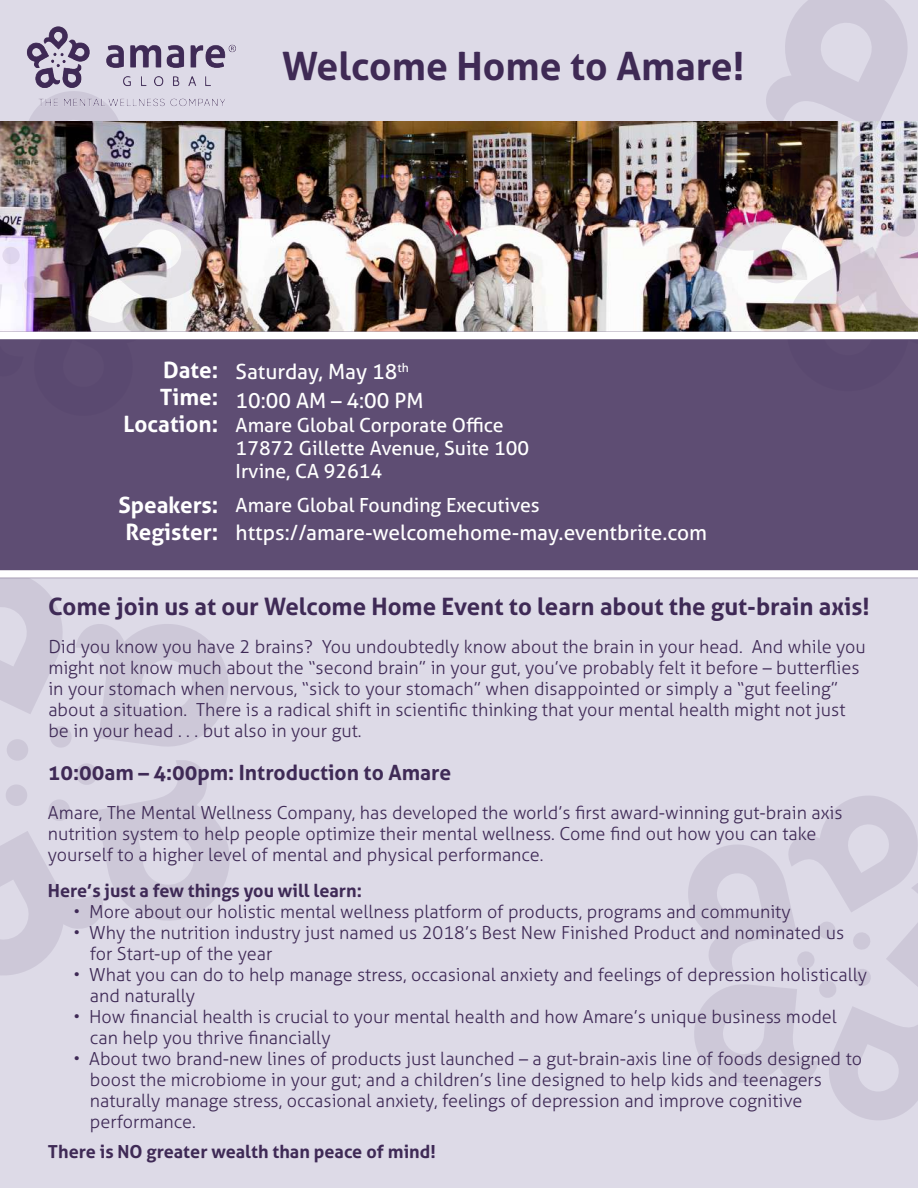
<style>
.page{position:relative;width:918px;height:1188px;background:#dddae7}
.page>*{position:absolute;margin:0;border:0;box-sizing:border-box;transform-origin:0 0}
.t1{font:700 39px "Aller";color:#3f2a55}
.t2{font:700 24px "Aller";color:#3f2a56}
.t3{font:700 22.5px/27px "Aller";color:#fff;text-align:right}
.t4{font:21px/29px "Aller";color:#fff}
.t5{font:700 21px "Aller";color:#3f2a56}
.t6{font:19.5px/23.4px "Aller";color:#fff}
.t7{font:300 18px/21px "Aller";color:#3f2a56}
.t8{font:700 18px "Aller";color:#3f2a56}
</style>
<div class="page">
<img style="left:210px;top:122px;width:474px;height:210px">
<div style="left:0;top:339px;width:918px;height:231px;background:#5e4d73"></div>
<img style="left:0;top:109px;width:210px;height:307px">
<svg style="left:688px;top:796px;width:230px;height:324px"></svg>
<svg style="left:0;top:578px;width:230px;height:397px"></svg>
<img style="left:684px;top:0;width:234px;height:391px">
<div style="left:0;top:332px;width:918px;height:7px;background:#fff"></div>
<div style="left:0;top:570px;width:918px;height:8px;background:#fff"></div>
<img style="left:27px;top:26px;width:209px;height:83px">
<h1 class="t1" style="left:282px;top:42px;width:464px">Welcome Home to Amare!</h1>
<p class="t3" style="left:123px;top:356px;width:96px">Date:<br>Time:<br>Location:</p>
<p class="t3" style="left:118px;top:491px;width:101px;text-align:center">Speakers:<br>Register:</p>
<p class="t4" style="left:236px;top:357px;width:189px">Saturday, May 18<sup>th<br></sup>10:00 AM – 4:00 PM</p>
<p class="t6" style="left:236px;top:413px;width:295px">Amare Global Corporate Office<br>17872 Gillette Avenue, Suite 100<br>Irvine, CA 92614</p>
<p class="t6" style="left:236px;top:493px;width:306px">Amare Global Founding Executives</p>
<p class="t4" style="left:236px;top:518px;width:473px">https://amare-welcomehome-may.eventbrite.com</p>
<h2 class="t2" style="left:48px;top:591px;width:823px">Come join us at our Welcome Home Event to learn about the gut-brain axis!</h2>
<p class="t7" style="left:48px;top:636px;width:819px">Did you know you have 2 brains? You undoubtedly know about the brain in your head. And while you might not know much about the “second brain” in your gut, you’ve probably felt it before – butterflies in your stomach when nervous, “sick to your stomach” when disappointed or simply a “gut feeling” about a situation. There is a radical shift in scientific thinking that your mental health might not just be in your head . . . but also in your gut.</p>
<p class="t5" style="left:48px;top:760px;width:405px">10:00am – 4:00pm: Introduction to Amare</p>
<p class="t7" style="left:48px;top:802px;width:796px">Amare, The Mental Wellness Company, has developed the world’s first award-winning gut-brain axis nutrition system to help people optimize their mental wellness. Come find out how you can take yourself to a higher level of mental and physical performance.</p>
<p class="t8" style="left:48px;top:880px;width:316px">Here’s just a few things you will learn:</p>
<p class="t7" style="left:73px;top:901px;width:719px">• More about our holistic mental wellness platform of products, programs and community</p>
<p class="t7" style="left:90px;top:922px;width:756px;text-indent:-17px">• Why the nutrition industry just named us 2018’s Best New Finished Product and nominated us for Start-up of the year</p>
<p class="t7" style="left:90px;top:964px;width:779px;text-indent:-17px">• What you can do to help manage stress, occasional anxiety and feelings of depression holistically and naturally</p>
<p class="t7" style="left:90px;top:1006px;width:748px;text-indent:-17px">• How financial health is crucial to your mental health and how Amare’s unique business model can help you thrive financially</p>
<p class="t7" style="left:90px;top:1048px;width:774px;text-indent:-17px">• About two brand-new lines of products just launched – a gut-brain-axis line of foods designed to boost the microbiome in your gut; and a children’s line designed to help kids and teenagers naturally manage stress, occasional anxiety, feelings of depression and improve cognitive performance.</p>
<p class="t8" style="left:48px;top:1141px;width:389px">There is NO greater wealth than peace of mind!</p>
</div>
